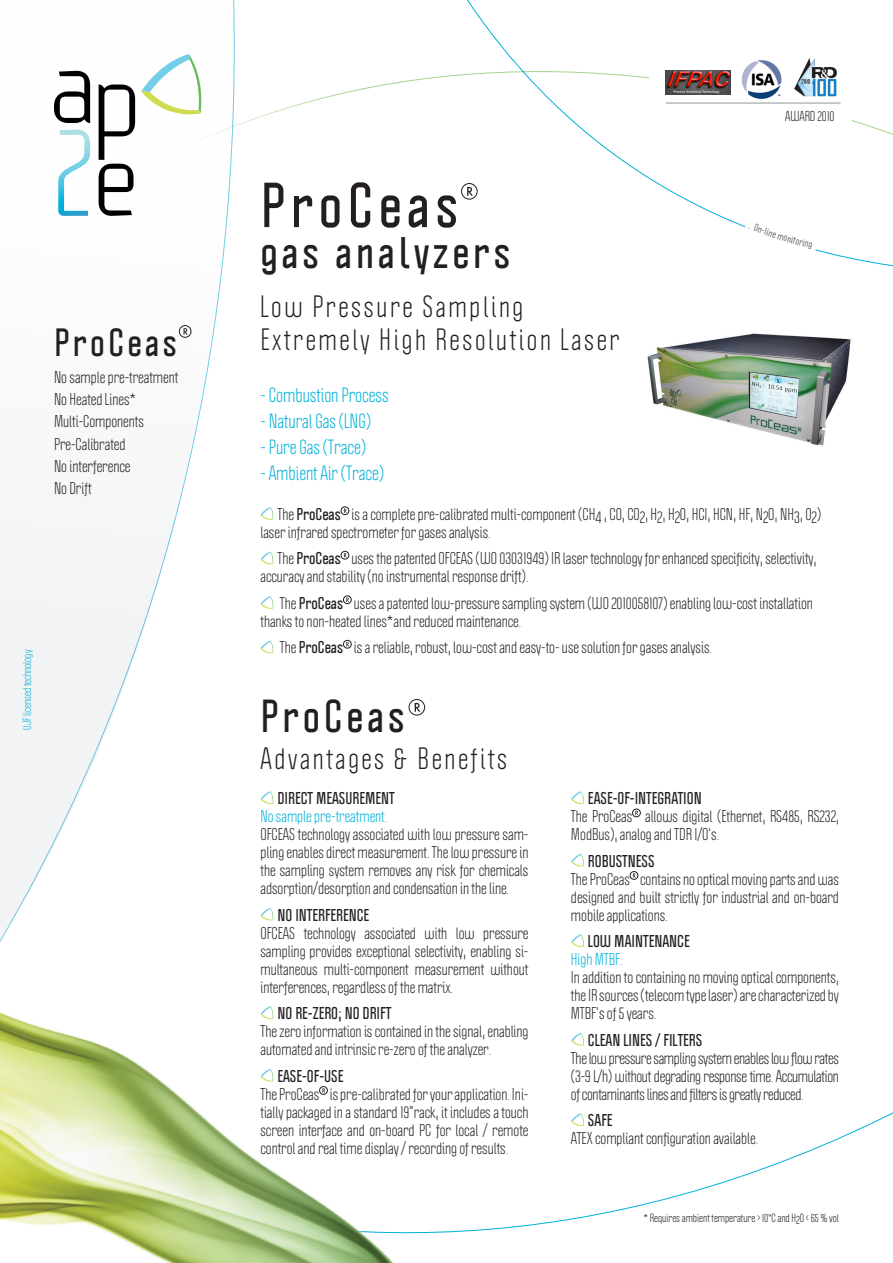
<style>
.page{position:relative;width:893px;height:1263px;background:#fff}
.page>*{position:absolute;margin:0;border:0;box-sizing:border-box;transform-origin:0 0}
.TITRE2{font:700 55.5px "Politica";letter-spacing:.1em;color:#231f20}
.TITRE{font:700 40.5px "Politica";letter-spacing:.1em;color:#231f20}
.TITRE2-2{font:700 40.5px "Politica";letter-spacing:.1em;color:#231f20}
.TITRE-2{font:700 34.5px "Politica";letter-spacing:.1em;color:#231f20}
.SOUS_TITRE{font:27px/32.4px "Politica";letter-spacing:.1em;color:#231f20}
.BODY{font:18px "Politica";color:#00b1d9}
.BODY-2{font:15px/18px "Politica";color:#231f20;text-align:justify}
.BODY_BOLD{font:15px/18px "Politica";color:#231f20;text-align:justify}
.BODY_BOLD-2{font:700 15px "Politica";color:#231f20}
.BODY_BOLD-3{font:15px "Politica";color:#00b1d9}
.t1{font:12.6px "Politica";color:#231f20}
.BODY-3{font:10.5px "Politica";color:#231f20}
.BODY-4{font:10.5px "Politica";color:#00b1d9}
.s1{font-weight:700}
</style>
<div class="page">
<svg style="left:463px;top:1112px;width:430px;height:120px"></svg>
<svg style="left:322px;top:0;width:571px;height:267px"></svg>
<svg style="left:0;top:0;width:322px;height:942px"></svg>
<svg style="left:260px;top:507px;width:14px;height:13px"></svg>
<div style="left:341px;top:507px;width:8px;height:8px;border:1px solid #231f20;border-radius:50%"></div>
<svg style="left:260px;top:551px;width:14px;height:13px"></svg>
<div style="left:341px;top:551px;width:8px;height:8px;border:1px solid #231f20;border-radius:50%"></div>
<svg style="left:260px;top:596px;width:14px;height:13px"></svg>
<svg style="left:346px;top:598px;width:3px;height:4px"></svg>
<div style="left:343px;top:596px;width:8px;height:8px;border:1px solid #231f20;border-radius:50%"></div>
<svg style="left:260px;top:640px;width:14px;height:13px"></svg>
<div style="left:343px;top:640px;width:8px;height:8px;border:1px solid #231f20;border-radius:50%"></div>
<svg style="left:260px;top:791px;width:14px;height:13px"></svg>
<svg style="left:260px;top:908px;width:14px;height:13px"></svg>
<svg style="left:571px;top:791px;width:13px;height:13px"></svg>
<svg style="left:635px;top:811px;width:3px;height:4px"></svg>
<div style="left:632px;top:809px;width:8px;height:8px;border:1px solid #231f20;border-radius:50%"></div>
<svg style="left:571px;top:854px;width:13px;height:13px"></svg>
<svg style="left:633px;top:873px;width:3px;height:4px"></svg>
<div style="left:630px;top:871px;width:8px;height:8px;border:1px solid #231f20;border-radius:50%"></div>
<svg style="left:571px;top:934px;width:13px;height:13px"></svg>
<svg style="left:571px;top:1033px;width:13px;height:13px"></svg>
<svg style="left:571px;top:1113px;width:13px;height:13px"></svg>
<div style="left:649px;top:55px;width:203px;height:74px;background:#fff"></div>
<img style="left:791px;top:54px;width:49px;height:43px">
<img style="left:739px;top:60px;width:47px;height:43px">
<img style="left:666px;top:71px;width:65px;height:24px">
<hr style="left:666px;top:103px;width:174px;height:1px;background:#939598">
<img style="left:0;top:1006px;width:463px;height:257px">
<img style="left:647px;top:333px;width:204px;height:113px">
<svg style="left:467px;top:187px;width:6px;height:9px"></svg>
<div style="left:461px;top:183px;width:16px;height:17px;border:1px solid #231f20;border-radius:50%"></div>
<svg style="left:415px;top:703px;width:5px;height:9px"></svg>
<div style="left:409px;top:699px;width:16px;height:16px;border:1px solid #231f20;border-radius:50%"></div>
<svg style="left:184px;top:328px;width:4px;height:7px"></svg>
<div style="left:179px;top:325px;width:12px;height:13px;border:1px solid #231f20;border-radius:50%"></div>
<svg style="left:743px;top:221px;width:75px;height:33px"></svg>
<p class="TITRE-2" style="left:54px;top:321px;width:124px">ProCeas</p>
<p class="BODY-2" style="left:54px;top:368px;width:126px">No sample pre-treatment</p>
<p class="BODY-2" style="left:54px;top:390px;width:84px">No Heated Lines*</p>
<p class="BODY-2" style="left:54px;top:412px;width:91px">Multi-Components</p>
<p class="BODY-2" style="left:54px;top:435px;width:73px">Pre-Calibrated</p>
<p class="BODY-2" style="left:54px;top:457px;width:78px">No interference</p>
<p class="BODY-2" style="left:54px;top:479px;width:39px">No Drift</p>
<p class="BODY-4" style="left:20px;top:730px;width:81px;rotate:-90deg">UJF licensed technology</p>
<p class="t1" style="left:785px;top:109px;width:51px">AWARD 2010</p>
<p class="TITRE2" style="left:260px;top:170px;width:199px">ProCeas</p>
<p class="TITRE" style="left:260px;top:226px;width:251px">gas analyzers</p>
<p class="SOUS_TITRE" style="left:260px;top:290px;width:360px">Low Pressure Sampling<br>Extremely High Resolution Laser</p>
<p class="BODY" style="left:260px;top:384px;width:130px">- Combustion Process</p>
<p class="BODY" style="left:260px;top:410px;width:112px">- Natural Gas (LNG)</p>
<p class="BODY" style="left:260px;top:435px;width:107px">- Pure Gas (Trace)</p>
<p class="BODY" style="left:260px;top:461px;width:125px">- Ambient Air (Trace)</p>
<p class="BODY-2" style="left:260px;top:505px;width:562px;text-indent:17px">The <span class="s1">ProCeas</span> is a complete pre-calibrated multi-component (CH4 , CO, CO2, H2, H2O, HCI, HCN, HF, N2O, NH3, O2) laser infrared spectrometer for gases analysis.</p>
<p class="BODY-2" style="left:260px;top:549px;width:558px;text-indent:17px">The <span class="s1">ProCeas</span> uses the patented OFCEAS (WO 03031949) IR laser technology for enhanced specificity, selectivity, accuracy and stability (no instrumental response drift).</p>
<p class="BODY-2" style="left:260px;top:594px;width:554px;text-indent:19px">The <span class="s1">ProCeas</span> uses a patented low-pressure sampling system (WO 2010058107) enabling low-cost installation thanks to non-heated lines*and reduced maintenance.</p>
<p class="BODY-2" style="left:280px;top:638px;width:434px">The <span class="s1">ProCeas</span> is a reliable, robust, low-cost and easy-to- use solution for gases analysis.</p>
<p class="TITRE2-2" style="left:260px;top:690px;width:146px">ProCeas</p>
<p class="SOUS_TITRE" style="left:260px;top:742px;width:248px">Advantages &amp; Benefits</p>
<p class="BODY_BOLD-2" style="left:277px;top:788px;width:119px">DIRECT MEASUREMENT</p>
<p class="BODY_BOLD-3" style="left:260px;top:807px;width:128px">No sample pre-treatment.</p>
<p class="BODY_BOLD" style="left:260px;top:825px;width:269px">OFCEAS technology associated with low pressure sam&shy;pling enables direct measurement. The low pressure in the sampling system removes any risk for chemicals adsorption/desorption and condensation in the line.</p>
<p class="BODY_BOLD-2" style="left:277px;top:905px;width:93px">NO INTERFERENCE</p>
<p class="BODY-2" style="left:260px;top:923px;width:269px">OFCEAS technology associated with low pressure sampling provides exceptional selectivity, enabling si&shy;multaneous multi-component measurement without interferences, regardless of the matrix.</p>
<p class="BODY_BOLD-2" style="left:277px;top:1003px;width:115px">NO RE-ZERO; NO DRIFT</p>
<p class="BODY-2" style="left:260px;top:1022px;width:269px">The zero information is contained in the signal, enabling automated and intrinsic re-zero of the analyzer.</p>
<p class="BODY_BOLD-2" style="left:277px;top:1066px;width:67px">EASE-OF-USE</p>
<p class="BODY-2" style="left:260px;top:1084px;width:270px">The ProCeas is pre-calibrated for your application. Ini&shy;tially packaged in a standard 19”rack, it includes a touch screen interface and on-board PC for local / remote control and real time display / recording of results.</p>
<p class="BODY_BOLD-2" style="left:588px;top:788px;width:115px">EASE-OF-INTEGRATION</p>
<p class="BODY_BOLD" style="left:571px;top:807px;width:270px">The ProCeas allows digital (Ethernet, RS485, RS232,<br>ModBus), analog and TDR I/O’s.</p>
<p class="BODY_BOLD-2" style="left:588px;top:851px;width:68px">ROBUSTNESS</p>
<p class="BODY-2" style="left:571px;top:869px;width:269px">The ProCeas contains no optical moving parts and was designed and built strictly for industrial and on-board mobile applications.</p>
<p class="BODY_BOLD-2" style="left:588px;top:931px;width:103px">LOW MAINTENANCE</p>
<p class="BODY_BOLD-3" style="left:571px;top:950px;width:53px">High MTBF.</p>
<p class="BODY-2" style="left:571px;top:968px;width:269px">In addition to containing no moving optical components, the IR sources (telecom type laser) are characterized by MTBF’s of 5 years.</p>
<p class="BODY_BOLD-2" style="left:588px;top:1030px;width:116px">CLEAN LINES / FILTERS</p>
<p class="BODY-2" style="left:571px;top:1048px;width:269px">The low pressure sampling system enables low flow rates (3-9 L/h) without degrading response time. Accumulation of contaminants lines and filters is greatly reduced.</p>
<p class="BODY_BOLD-2" style="left:588px;top:1110px;width:26px">SAFE</p>
<p class="BODY-2" style="left:571px;top:1129px;width:189px">ATEX compliant configuration available.</p>
<p class="BODY-3" style="left:644px;top:1211px;width:197px">* Requires ambient temperature &gt; 10°C and H2O &lt; 65 % vol</p>
</div>
